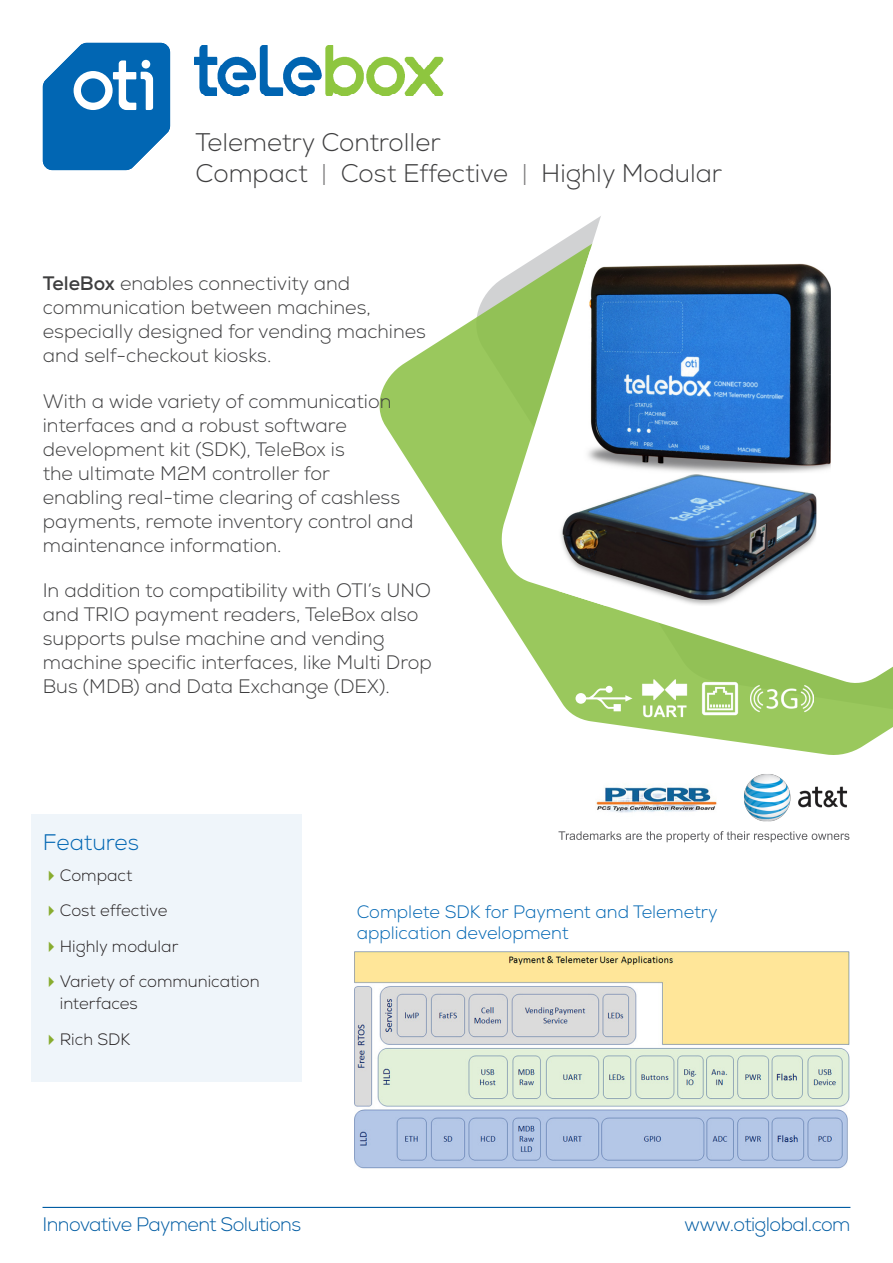
<style>
.page{position:relative;width:893px;height:1263px;background:#fff}
.page>*{position:absolute;margin:0;border:0;box-sizing:border-box;transform-origin:0 0}
.Product_Subtitle{font:300 25.5px "Nexa";color:#3e3e3f}
.Product_Subtitle-2{font:300 25.5px "Nexa";color:#828182}
.Product_Features_Tit{font:300 22.5px "Nexa";color:#0166b3}
.Product_Description{font:300 19.5px/24px "Nexa";color:#3e3e3f}
.t1{font:300 19.5px "Nexa";letter-spacing:-.03em;color:#015ca3}
.Specs_Title{font:300 18px/21.6px "Nexa";color:#0166b3}
.t2{font:300 16.5px/22.5px "Nexa";color:#231f20}
.s1{font-weight:700}
</style>
<div class="page">
<hr style="left:43px;top:1207px;width:807px;height:1px;background:#015ca3">
<svg style="left:379px;top:284px;width:514px;height:471px"></svg>
<svg style="left:496px;top:216px;width:397px;height:469px"></svg>
<img style="left:584px;top:250px;width:247px;height:235px">
<img style="left:558px;top:473px;width:258px;height:133px">
<svg style="left:43px;top:43px;width:127px;height:127px"></svg>
<div style="left:32px;top:814px;width:270px;height:267px;background:#eff5fa"></div>
<svg style="left:558px;top:831px;width:291px;height:11px"></svg>
<img style="left:195px;top:46px;width:249px;height:49px">
<img style="left:744px;top:774px;width:104px;height:48px">
<img style="left:596px;top:784px;width:121px;height:29px">
<img style="left:354px;top:951px;width:495px;height:218px">
<svg style="left:575px;top:686px;width:57px;height:25px"></svg>
<img style="left:701px;top:679px;width:38px;height:39px">
<img style="left:641px;top:675px;width:47px;height:47px">
<img style="left:750px;top:682px;width:63px;height:33px">
<p class="Product_Subtitle" style="left:196px;top:127px;width:247px">Telemetry Controller</p>
<p class="Product_Subtitle" style="left:196px;top:158px;width:114px">Compact</p>
<p class="Product_Subtitle-2" style="left:321px;top:158px;width:8px">|</p>
<p class="Product_Subtitle" style="left:341px;top:158px;width:169px">Cost Effective</p>
<p class="Product_Subtitle-2" style="left:522px;top:158px;width:8px">|</p>
<p class="Product_Subtitle" style="left:541px;top:158px;width:182px">Highly Modular</p>
<p class="Product_Description" style="left:43px;top:272px;width:385px"><span class="s1">TeleBox</span> enables connectivity and communication between machines, especially designed for vending machines and self-checkout kiosks.</p>
<p class="Product_Description" style="left:43px;top:389px;width:372px">With a wide variety of communication interfaces and a robust software development kit (SDK ,) TeleBox is<br>the ultimate M2M controller for enabling real-time clearing of cashless payments, remote inventory control and maintenance information.</p>
<p class="Product_Description" style="left:43px;top:579px;width:390px">In addition to compatibility with OTI s’ UNO and TRIO payment readers, TeleBox also supports pulse machine and vending machine specific interfaces, like Multi Drop Bus (MDB) and Data Exchange (DEX .(</p>
<p class="Product_Features_Tit" style="left:43px;top:829px;width:98px">Features</p>
<p class="t2" style="left:60px;top:865px;width:74px">Compact</p>
<p class="t2" style="left:60px;top:900px;width:109px">Cost effective</p>
<p class="t2" style="left:60px;top:935px;width:120px">Highly modular</p>
<p class="t2" style="left:60px;top:970px;width:201px">Variety of communication interfaces</p>
<p class="t2" style="left:60px;top:1028px;width:72px">Rich SDK</p>
<p class="Specs_Title" style="left:357px;top:901px;width:363px">Complete SDK for Payment and Telemetry application development</p>
<p class="t1" style="left:43px;top:1212px;width:260px">Innovative Payment Solutions</p>
<p class="t1" style="left:684px;top:1212px;width:168px">www.otiglobal.com</p>
</div>
